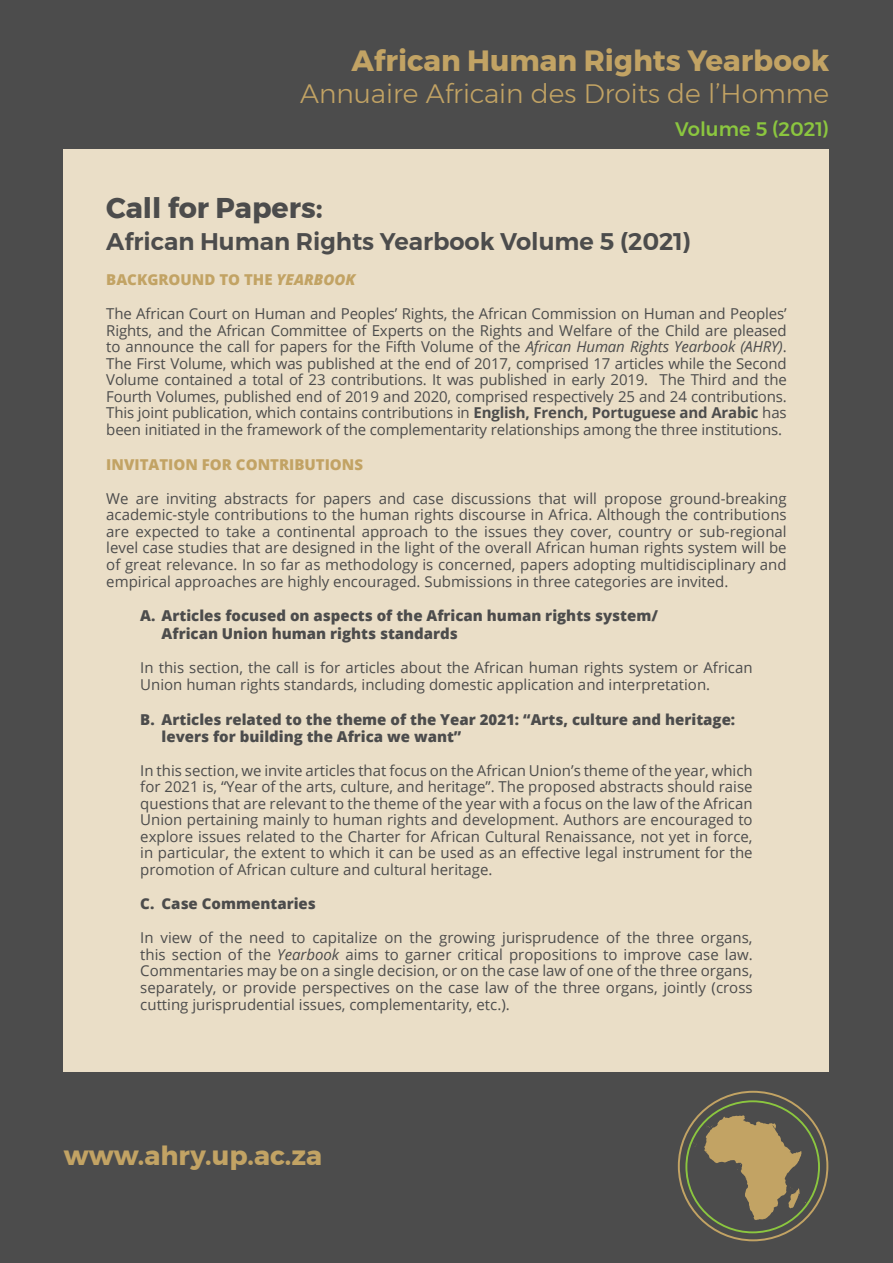
<style>
.page{position:relative;width:893px;height:1263px;background:#4c4c4c}
.page>*{position:absolute;margin:0;border:0;box-sizing:border-box;transform-origin:0 0}
.t1{font:700 29.25px "Montserrat";color:#c2a364}
.t2{font:700 28.5px "Montserrat";color:#4c4c4c}
.t3{font:300 26.55px "Montserrat";color:#c2a364}
.t4{font:700 26.55px "Montserrat";color:#c2a364}
.t5{font:600 24px "Montserrat";color:#4c4c4c}
.t6{font:500 19.5px "Montserrat";color:#8bc63f}
.t7{font:15px/16.6px "Open Sans";color:#4c4c4c;text-align:justify}
.t8{font:800 15px/17.2px "Open Sans";color:#4c4c4c}
.t9{font:800 15px "Open Sans";color:#c2a364}
.s1{font-style:italic}
.s2{font-weight:700}
</style>
<div class="page">
<div style="left:64px;top:149px;width:765px;height:922px;background:#eadec7"></div>
<svg style="left:693px;top:1115px;width:123px;height:114px"></svg>
<p class="t1" style="left:351px;top:37px;width:479px">African Human Rights Yearbook</p>
<p class="t3" style="left:300px;top:74px;width:531px">Annuaire Africain des Droits de l’Homme</p>
<p class="t6" style="left:675px;top:113px;width:155px">Volume 5 (2021)</p>
<p class="t2" style="left:106px;top:185px;width:218px">Call for Papers:</p>
<p class="t5" style="left:106px;top:223px;width:586px">African Human Rights Yearbook Volume 5 (2021)</p>
<p class="t9" style="left:106px;top:269px;width:251px">BACKGROUND TO THE <span class="s1">YEARBOOK</span></p>
<p class="t7" style="left:106px;top:305px;width:682px">The African Court on Human and Peoples’ Rights, the African Commission on Human and Peoples’ Rights, and the African Committee of Experts on the Rights and Welfare of the Child are pleased to announce the call for papers for the Fifth Volume of the <span class="s1">African Human Rights Yearbook (AHRY)</span>.<br>The First Volume, which was published at the end of 2017, comprised 17 articles while the Second Volume contained a total of 23 contributions. It was published in early 2019. The Third and the Fourth Volumes, published end of 2019 and 2020, comprised respectively 25 and 24 contributions.<br>This joint publication, which contains contributions in <span class="s2">English, French, Portuguese and Arabic</span> has been initiated in the framework of the complementarity relationships among the three institutions.</p>
<p class="t9" style="left:106px;top:453px;width:258px">INVITATION FOR CONTRIBUTIONS</p>
<p class="t7" style="left:106px;top:489px;width:682px">We are inviting abstracts for papers and case discussions that will propose ground-breaking academic-style contributions to the human rights discourse in Africa. Although the contributions are expected to take a continental approach to the issues they cover, country or sub-regional level case studies that are designed in the light of the overall African human rights system will be of great relevance. In so far as methodology is concerned, papers adopting multidisciplinary and empirical approaches are highly encouraged. Submissions in three categories are invited.</p>
<p class="t8" style="left:140px;top:607px;width:519px">A. Articles focused on aspects of the African human rights system/</p>
<p class="t8" style="left:162px;top:624px;width:298px">African Union human rights standards</p>
<p class="t7" style="left:140px;top:659px;width:614px;line-height:17.2px">In this section, the call is for articles about the African human rights system or African<br>Union human rights standards, including domestic application and interpretation.</p>
<p class="t8" style="left:162px;top:710px;width:575px;text-indent:-21px">B. Articles related to the theme of the Year 2021: “Arts, culture and heritage: levers for building the Africa we want”</p>
<p class="t7" style="left:140px;top:762px;width:614px">In this section, we invite articles that focus on the African Union’s theme of the year, which for 2021 is, “Year of the arts, culture, and heritage”. The proposed abstracts should raise questions that are relevant to the theme of the year with a focus on the law of the African Union pertaining mainly to human rights and development. Authors are encouraged to explore issues related to the Charter for African Cultural Renaissance, not yet in force, in particular, the extent to which it can be used as an effective legal instrument for the promotion of African culture and cultural heritage.</p>
<p class="t8" style="left:140px;top:895px;width:177px">C. Case Commentaries</p>
<p class="t7" style="left:140px;top:929px;width:614px">In view of the need to capitalize on the growing jurisprudence of the three organs, this section of the <span class="s1">Yearbook</span> aims to garner critical propositions to improve case law.<br>Commentaries may be on a single decision, or on the case law of one of the three organs, separately, or provide perspectives on the case law of the three organs, jointly (cross cutting jurisprudential issues, complementarity, etc.).</p>
<p class="t4" style="left:64px;top:1135px;width:260px">www.ahry.up.ac.za</p>
</div>
